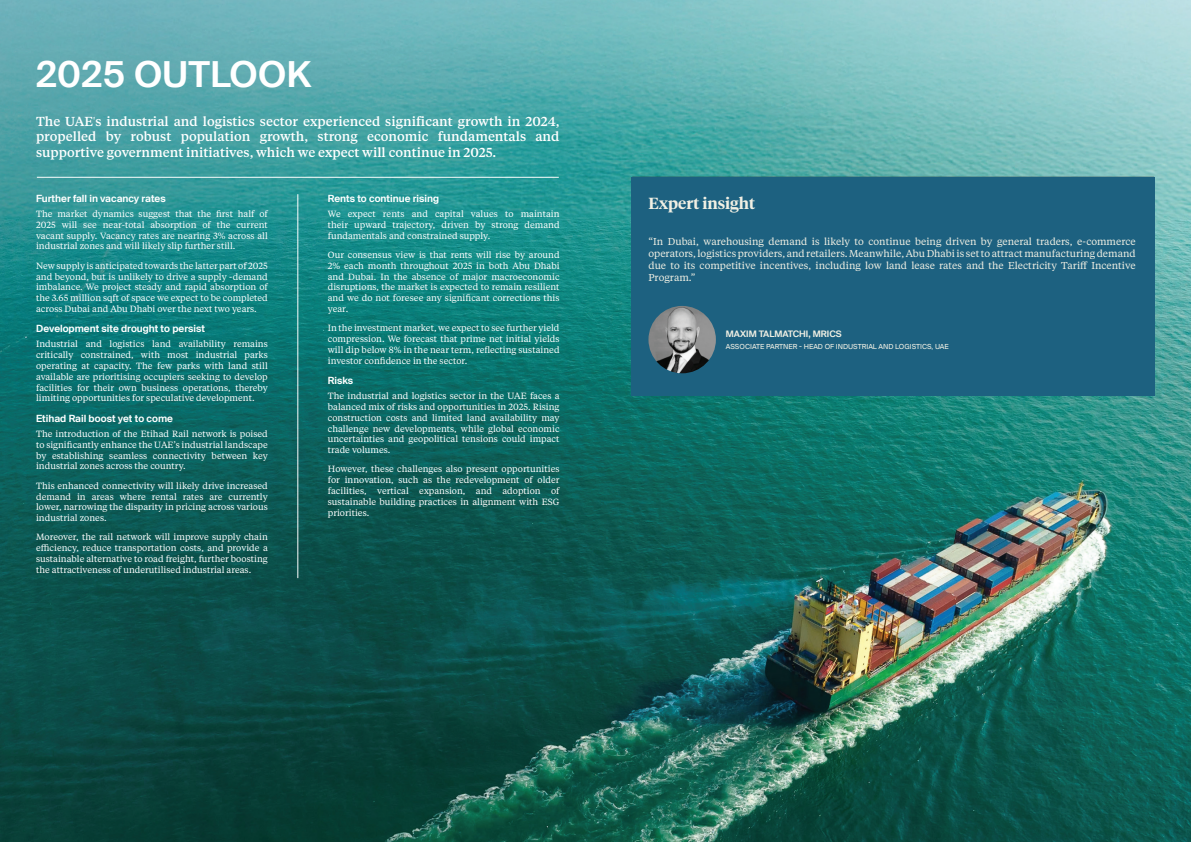
<style>
.page{position:relative;width:1191px;height:842px;background:#fff}
.page>*{position:absolute;margin:0;border:0;box-sizing:border-box;transform-origin:0 0}
.t1{font:600 36px "Suisse Intl";letter-spacing:.01em;color:#fff}
.t2{font:600 16px "Tiempos Headline";color:#f1f0e4}
.t3{font:500 13px/15.6px "Test Tiempos Text";color:#fff;text-align:justify}
.t4{font:10px/12px "Tiempos Text";color:#f1f0e4;text-align:justify}
.t5{font:600 10px "Suisse Intl";color:#fff}
.t6{font:9px/10.8px "Tiempos Text";color:#fff;text-align:justify}
.t7{font:600 9px "Suisse Intl";color:#f1f0e4}
.t8{font:7px "Suisse Intl";color:#f1f0e4}
.s1{font-family:"Minion Pro";font-weight:400}
</style>
<div class="page">
<img style="left:0;top:0;width:1191px;height:842px">
<hr style="left:298px;top:194px;width:1px;height:384px;background:#fff">
<hr style="left:37px;top:177px;width:522px;height:1px;background:#fff">
<div style="left:631px;top:177px;width:524px;height:219px;background:#1d6180"></div>
<img style="left:648px;top:306px;width:68px;height:67px;border-radius:34px">
<h1 class="t1" style="left:36px;top:54px;width:277px">2025 OUTLOOK</h1>
<h3 class="t3" style="left:36px;top:113px;width:525px">The UAE<span class="s1">'</span>s industrial and logistics sector experienced significant growth in 2024, propelled by robust population growth, strong economic fundamentals and supportive government initiatives, which we expect will continue in 2025.</h3>
<p class="t5" style="left:36px;top:193px;width:131px">Further fall in vacancy rates</p>
<p class="t6" style="left:36px;top:208px;width:233px">The market dynamics suggest that the first half of 2025 will see near-total absorption of the current vacant supply. Vacancy rates are nearing 3% across all industrial zones and will likely slip further still.</p>
<p class="t6" style="left:36px;top:260px;width:233px">New supply is anticipated towards the latter part of 2025 and beyond, but is unlikely to drive a supply -demand imbalance. We project steady and rapid absorption of the 3.65 million sqft of space we expect to be completed across Dubai and Abu Dhabi over the next two years.</p>
<p class="t5" style="left:36px;top:323px;width:170px">Development site drought to persist</p>
<p class="t6" style="left:36px;top:338px;width:233px">Industrial and logistics land availability remains critically constrained, with most industrial parks operating at capacity. The few parks with land still available are prioritising occupiers seeking to develop facilities for their own business operations, thereby limiting opportunities for speculative development.</p>
<p class="t5" style="left:36px;top:413px;width:138px">Etihad Rail boost yet to come</p>
<p class="t6" style="left:36px;top:428px;width:233px">The introduction of the Etihad Rail network is poised to significantly enhance the UAE’s industrial landscape by establishing seamless connectivity between key industrial zones across the country.</p>
<p class="t6" style="left:36px;top:480px;width:233px">This enhanced connectivity will likely drive increased demand in areas where rental rates are currently lower, narrowing the disparity in pricing across various industrial zones.</p>
<p class="t6" style="left:36px;top:531px;width:233px">Moreover, the rail network will improve supply chain efficiency, reduce transportation costs, and provide a sustainable alternative to road freight, further boosting the attractiveness of underutilised industrial areas.</p>
<p class="t5" style="left:328px;top:193px;width:113px">Rents to continue rising</p>
<p class="t6" style="left:328px;top:208px;width:233px">We expect rents and capital values to maintain their upward trajectory, driven by strong demand fundamentals and constrained supply.</p>
<p class="t6" style="left:328px;top:249px;width:233px">Our consensus view is that rents will rise by around 2% each month throughout 2025 in both Abu Dhabi and Dubai. In the absence of major macroeconomic disruptions, the market is expected to remain resilient and we do not foresee any significant corrections this year.</p>
<p class="t6" style="left:328px;top:322px;width:233px">In the investment market, we expect to see further yield compression. We forecast that prime net initial yields will dip below 8% in the near term, reflecting sustained investor confidence in the sector.</p>
<p class="t5" style="left:328px;top:375px;width:27px">Risks</p>
<p class="t6" style="left:328px;top:390px;width:233px">The industrial and logistics sector in the UAE faces a balanced mix of risks and opportunities in 2025. Rising construction costs and limited land availability may challenge new developments, while global economic uncertainties and geopolitical tensions could impact trade volumes.</p>
<p class="t6" style="left:328px;top:463px;width:233px">However, these challenges also present opportunities for innovation, such as the redevelopment of older facilities, vertical expansion, and adoption of sustainable building practices in alignment with ESG priorities.</p>
<h2 class="t2" style="left:648px;top:192px;width:108px">Expert insight</h2>
<p class="t4" style="left:648px;top:235px;width:489px">“In Dubai, warehousing demand is likely to continue being driven by general traders, e-commerce operators, logistics providers, and retailers. Meanwhile, Abu Dhabi is set to attract manufacturing demand due to its competitive incentives, including low land lease rates and the Electricity Tariff Incentive Program.”</p>
<p class="t7" style="left:726px;top:329px;width:117px">MAXIM TALMATCHI, MRICS</p>
<p class="t8" style="left:726px;top:342px;width:224px">ASSOCIATE PARTNER - HEAD OF INDUSTRIAL AND LOGISTICS, UAE</p>
</div>
